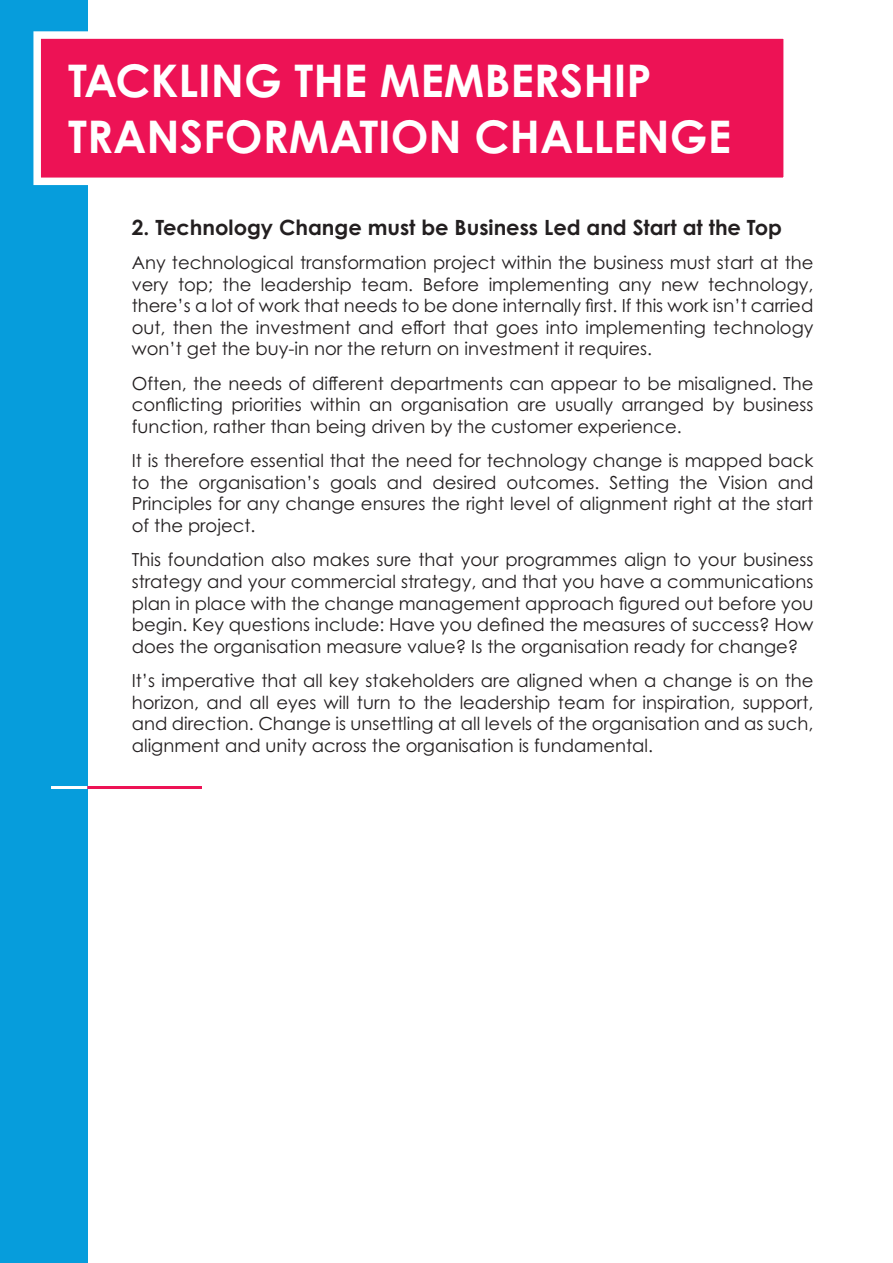
<style>
.page{position:relative;width:893px;height:1263px;background:#fff}
.page>*{position:absolute;margin:0;border:0;box-sizing:border-box;transform-origin:0 0}
.t1{font:700 45px/55.5px "Century Gothic Pro";color:#fff}
.t2{font:700 21px "Century Gothic Pro";color:#231f20}
.t3{font:18px/21.6px "Century Gothic Pro";color:#231f20;text-align:justify}
</style>
<div class="page">
<div style="left:0;top:0;width:87px;height:1263px;background:#069ddc"></div>
<hr style="left:87px;top:786px;width:115px;height:3px;background:#ed1255">
<hr style="left:51px;top:786px;width:36px;height:3px;background:#fff">
<div style="left:33px;top:31px;width:758px;height:154px;background:#ed1255;border:8px solid #fff"></div>
<p class="t1" style="left:68px;top:52px;width:664px">TACKLING THE MEMBERSHIP<br>TRANSFORMATION CHALLENGE</p>
<p class="t2" style="left:132px;top:214px;width:652px">2. Technology Change must be Business Led and Start at the Top</p>
<p class="t3" style="left:132px;top:251px;width:683px">Any technological transformation project within the business must start at the very top; the leadership team. Before implementing any new technology, there’s a lot of work that needs to be done internally first. If this work isn’t carried out, then the investment and effort that goes into implementing technology won’t get the buy-in nor the return on investment it requires.</p>
<p class="t3" style="left:132px;top:372px;width:683px">Often, the needs of different departments can appear to be misaligned. The conflicting priorities within an organisation are usually arranged by business function, rather than being driven by the customer experience.</p>
<p class="t3" style="left:132px;top:450px;width:683px">It is therefore essential that the need for technology change is mapped back to the organisation’s goals and desired outcomes. Setting the Vision and Principles for any change ensures the right level of alignment right at the start of the project.</p>
<p class="t3" style="left:132px;top:549px;width:683px">This foundation also makes sure that your programmes align to your business strategy and your commercial strategy, and that you have a communications plan in place with the change management approach figured out before you begin. Key questions include: Have you defined the measures of success? How does the organisation measure value? Is the organisation ready for change?</p>
<p class="t3" style="left:132px;top:670px;width:683px">It’s imperative that all key stakeholders are aligned when a change is on the horizon, and all eyes will turn to the leadership team for inspiration, support, and direction. Change is unsettling at all levels of the organisation and as such, alignment and unity across the organisation is fundamental.</p>
</div>
